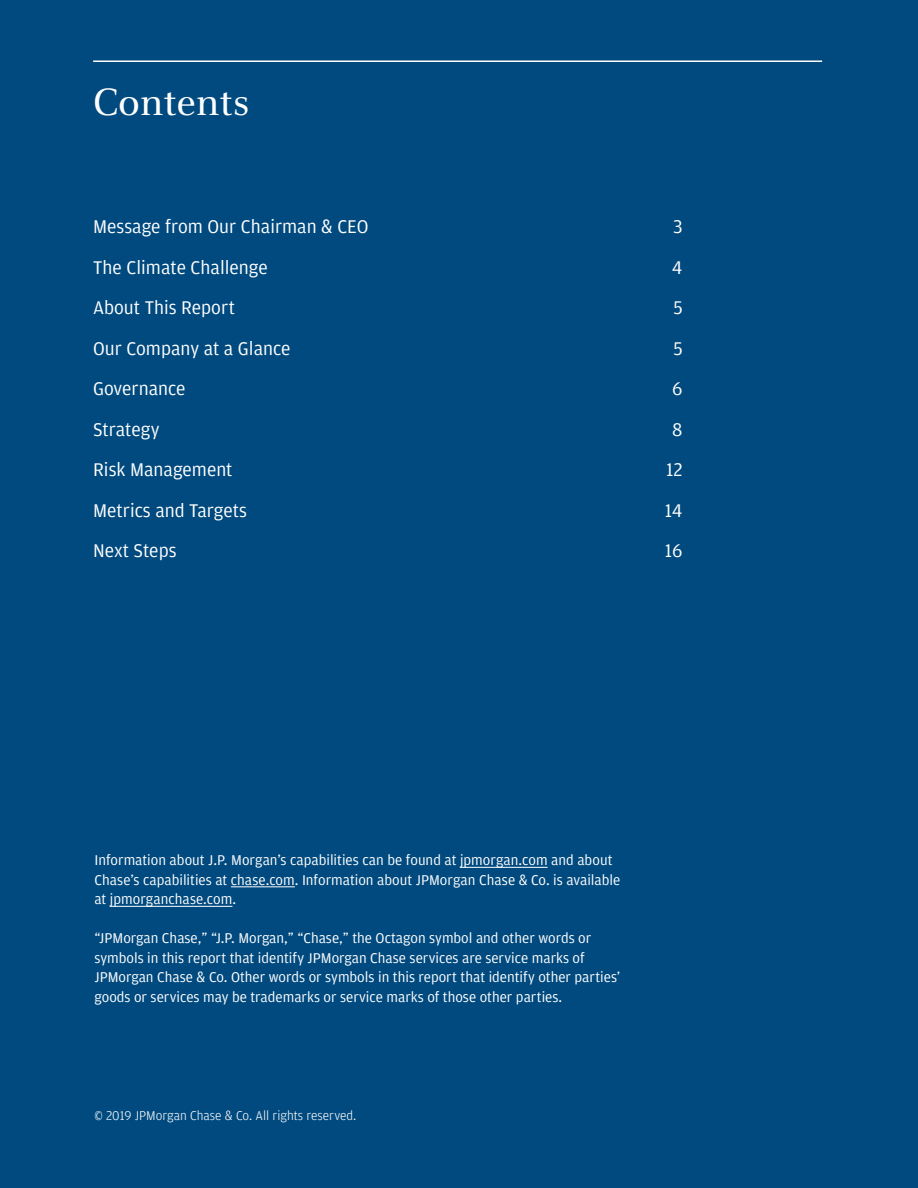
<style>
.page{position:relative;width:918px;height:1188px;background:#004a7f}
.page>*{position:absolute;margin:0;border:0;box-sizing:border-box;transform-origin:0 0}
.t1{font:42px "Celeste OT";color:#fff}
.t2{font:19.5px "Amplitude";color:#fff}
.t3{font:15px/19.5px "Amplitude";color:#fff}
.t4{font:300 13.5px "Amplitude";color:#fff}
</style>
<div class="page">
<hr style="left:93px;top:60px;width:729px;height:2px;background:#fff">
<hr style="left:460px;top:867px;width:88px;height:1px;background:#fff">
<hr style="left:231px;top:887px;width:64px;height:1px;background:#fff">
<hr style="left:110px;top:906px;width:122px;height:1px;background:#fff">
<h2 class="t1" style="left:93px;top:78px;width:158px">Contents</h2>
<p class="t2" style="left:93px;top:214px;width:277px">Message from Our Chairman &amp; CEO</p>
<p class="t2" style="left:673px;top:214px;width:11px">3</p>
<p class="t2" style="left:93px;top:255px;width:176px">The Climate Challenge</p>
<p class="t2" style="left:672px;top:255px;width:12px">4</p>
<p class="t2" style="left:93px;top:295px;width:143px">About This Report</p>
<p class="t2" style="left:673px;top:295px;width:11px">5</p>
<p class="t2" style="left:93px;top:336px;width:199px">Our Company at a Glance</p>
<p class="t2" style="left:673px;top:336px;width:11px">5</p>
<p class="t2" style="left:93px;top:376px;width:94px">Governance</p>
<p class="t2" style="left:672px;top:376px;width:12px">6</p>
<p class="t2" style="left:93px;top:417px;width:68px">Strategy</p>
<p class="t2" style="left:672px;top:417px;width:12px">8</p>
<p class="t2" style="left:93px;top:457px;width:141px">Risk Management</p>
<p class="t2" style="left:666px;top:457px;width:18px">12</p>
<p class="t2" style="left:93px;top:498px;width:155px">Metrics and Targets</p>
<p class="t2" style="left:665px;top:498px;width:19px">14</p>
<p class="t2" style="left:93px;top:538px;width:85px">Next Steps</p>
<p class="t2" style="left:665px;top:538px;width:19px">16</p>
<p class="t3" style="left:94px;top:850px;width:527px">Information about J.P. Morgan’s capabilities can be found at jpmorgan.com and about<br>Chase’s capabilities at chase.com. Information about JPMorgan Chase &amp; Co. is available at jpmorganchase.com.</p>
<p class="t3" style="left:94px;top:928px;width:528px">“JPMorgan Chase,” “J.P. Morgan,” “Chase,” the Octagon symbol and other words or symbols in this report that identify JPMorgan Chase services are service marks of JPMorgan Chase &amp; Co. Other words or symbols in this report that identify other parties’ goods or services may be trademarks or service marks of those other parties.</p>
<p class="t4" style="left:94px;top:1107px;width:263px">© 2019 JPMorgan Chase &amp; Co. All rights reserved.</p>
</div>
